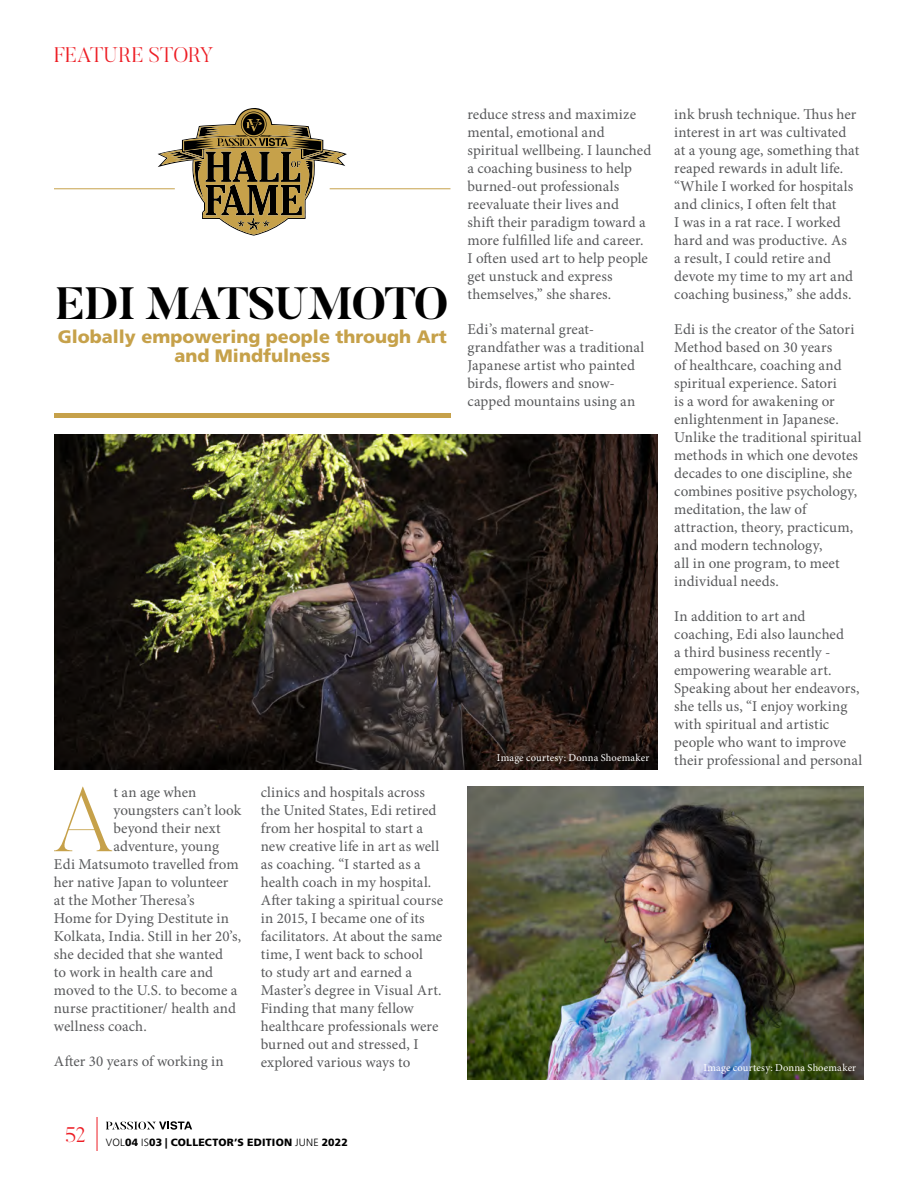
<style>
.page{position:relative;width:918px;height:1188px;background:#fff}
.page>*{position:absolute;margin:0;border:0;box-sizing:border-box;transform-origin:0 0}
.t1{font:200 91.65px "Butler";color:#c6a14a}
.t2{font:700 45px "Butler";letter-spacing:-.02em;color:#000}
.t3{font:300 21px "Butler";color:#ed1d24}
.t4{font:900 18px/19.5px "Frutiger";color:#c6a14a;text-align:center}
.t5{font:15px/18px "Minion Pro";letter-spacing:.005em;color:#58595b}
.t6{font:10.5px "Minion Pro";letter-spacing:.015em;color:#fff}
.t7{font:900 10.5px "Frutiger";letter-spacing:.015em;color:#000}
.s1{font-weight:300}
</style>
<div class="page">
<svg style="left:106px;top:1121px;width:86px;height:9px"></svg>
<hr style="left:97px;top:1117px;width:1px;height:34px;background:#ed1d24">
<img style="left:54px;top:434px;width:603px;height:335px">
<img style="left:468px;top:786px;width:396px;height:294px">
<hr style="left:54px;top:413px;width:396px;height:4px;background:#c6a14a">
<hr style="left:54px;top:188px;width:121px;height:1px;background:#c6a14a">
<hr style="left:330px;top:188px;width:120px;height:1px;background:#c6a14a">
<svg style="left:158px;top:108px;width:189px;height:128px"></svg>
<h3 class="t3" style="left:54px;top:41px;width:161px">FEATURE STORY</h3>
<h2 class="t2" style="left:56px;top:275px;width:394px">EDI MATSUMOTO</h2>
<p class="t4" style="left:58px;top:327px;width:390px">Globally empowering people through Art and Mindfulness</p>
<p class="t5" style="left:468px;top:105px;width:185px">reduce stress and maximize mental, emotional and spiritual wellbeing. I launched a coaching business to help burned-out professionals reevaluate their lives and<br>shift their paradigm toward a more fulfilled life and career.<br>I often used art to help people get unstuck and express themselves,” she shares.</p>
<p class="t5" style="left:468px;top:320px;width:178px">Edi’s maternal great&shy;grandfather was a traditional<br>Japanese artist who painted birds, flowers and snow&shy;capped mountains using an</p>
<h1 class="t1" style="left:52px;top:762px;width:63px">A</h1>
<p class="t5" style="left:114px;top:783px;width:84px">t an age when</p>
<p class="t5" style="left:114px;top:801px;width:129px">youngsters can’t look</p>
<p class="t5" style="left:114px;top:819px;width:109px">beyond their next</p>
<p class="t5" style="left:114px;top:837px;width:107px">adventure, young</p>
<p class="t5" style="left:54px;top:855px;width:186px">Edi Matsumoto travelled from</p>
<p class="t5" style="left:54px;top:873px;width:176px">her native Japan to volunteer</p>
<p class="t5" style="left:54px;top:891px;width:142px">at the Mother Theresa’s</p>
<p class="t5" style="left:54px;top:909px;width:177px">Home for Dying Destitute in</p>
<p class="t5" style="left:54px;top:927px;width:189px">Kolkata, India. Still in her 20’s,</p>
<p class="t5" style="left:54px;top:945px;width:171px">she decided that she wanted</p>
<p class="t5" style="left:54px;top:963px;width:161px">to work in health care and</p>
<p class="t5" style="left:54px;top:981px;width:185px">moved to the U.S. to become a</p>
<p class="t5" style="left:54px;top:999px;width:184px">nurse practitioner/ health and</p>
<p class="t5" style="left:54px;top:1017px;width:94px">wellness coach.</p>
<p class="t5" style="left:54px;top:1053px;width:171px">After 30 years of working in</p>
<p class="t5" style="left:261px;top:783px;width:184px">clinics and hospitals across the United States, Edi retired from her hospital to start a new creative life in art as well as coaching. “I started as a health coach in my hospital.<br>After taking a spiritual course in 2015, I became one of its facilitators. At about the same time, I went back to school<br>to study art and earned a<br>Master’s degree in Visual Art.<br>Finding that many fellow healthcare professionals were burned out and stressed, I explored various ways to</p>
<p class="t7" style="left:65px;top:1136px;width:284px"><sup>52</sup> <span class="s1">VOL</span>04 <span class="s1">IS</span>03 | COLLECTOR’S EDITION <span class="s1">JUNE</span> 2022</p>
<p class="t6" style="left:497px;top:750px;width:154px">Image courtesy: Donna Shoemaker</p>
<p class="t5" style="left:674px;top:105px;width:187px">ink brush technique. Thus her interest in art was cultivated at a young age, something that reaped rewards in adult life. “While I worked for hospitals and clinics, I often felt that<br>I was in a rat race. I worked hard and was productive. As<br>a result, I could retire and devote my time to my art and coaching business,” she adds.</p>
<p class="t5" style="left:674px;top:320px;width:189px">Edi is the creator of the Satori<br>Method based on 30 years<br>of healthcare, coaching and spiritual experience. Satori<br>is a word for awakening or enlightenment in Japanese.<br>Unlike the traditional spiritual methods in which one devotes decades to one discipline, she combines positive psychology, meditation, the law of attraction, theory, practicum, and modern technology,<br>all in one program, to meet individual needs.</p>
<p class="t5" style="left:674px;top:607px;width:190px">In addition to art and coaching, Edi also launched<br>a third business recently - empowering wearable art.<br>Speaking about her endeavors, she tells us, “I enjoy working with spiritual and artistic people who want to improve their professional and personal</p>
<p class="t6" style="left:704px;top:1061px;width:154px">Image courtesy: Donna Shoemaker</p>
</div>
